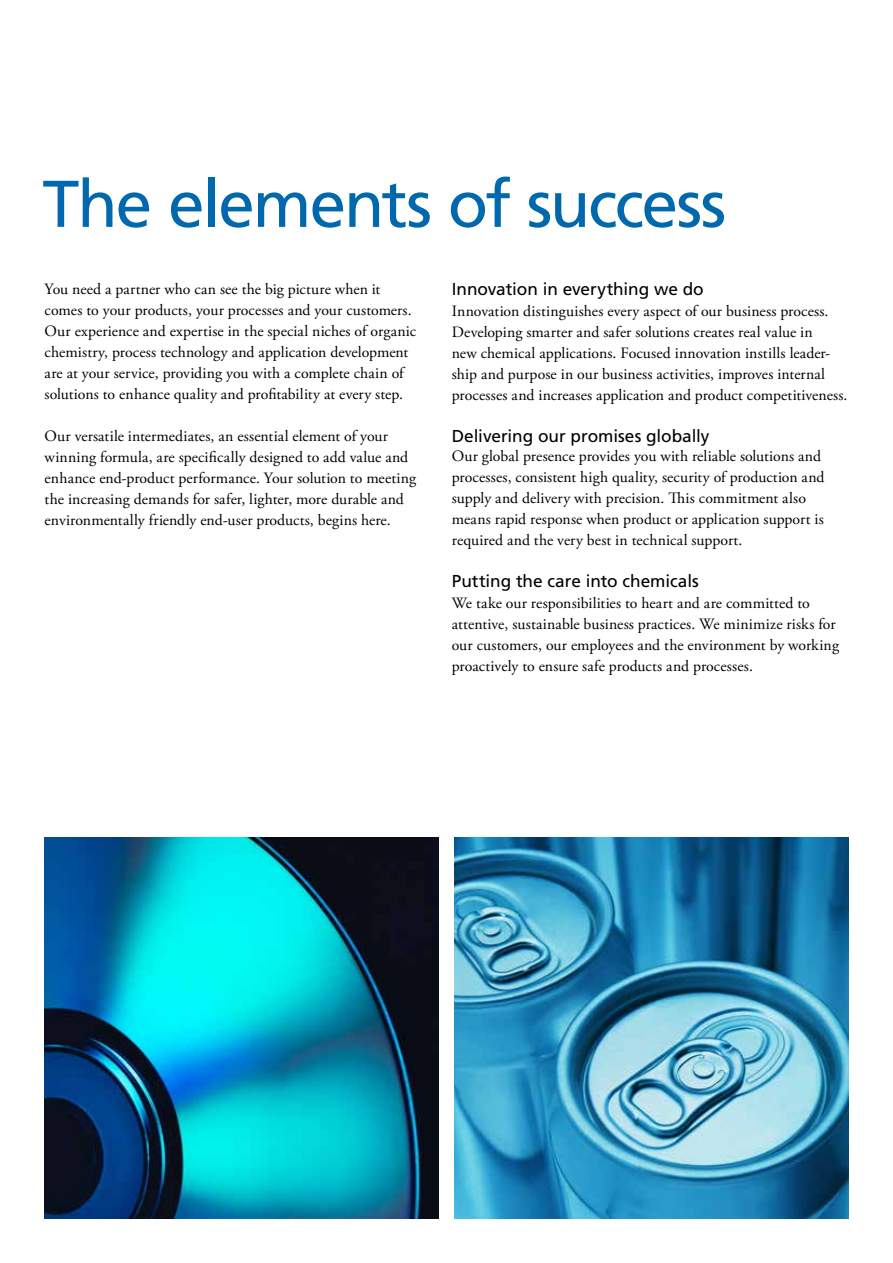
<style>
.page{position:relative;width:893px;height:1263px;background:#fff}
.page>*{position:absolute;margin:0;border:0;box-sizing:border-box;transform-origin:0 0}
.t1{font:66px "Frutiger";letter-spacing:-.035em;color:#0068ad}
.t2{font:17.25px "Frutiger";letter-spacing:-.005em;color:#000}
.t3{font:15.75px/21px "Adobe Garamond Pro";letter-spacing:.005em;color:#000}
</style>
<div class="page">
<img style="left:45px;top:838px;width:393px;height:380px">
<img style="left:454px;top:838px;width:394px;height:380px">
<h1 class="t1" style="left:43px;top:165px;width:685px">The elements of success</h1>
<p class="t3" style="left:45px;top:279px;width:373px">You need a partner who can see the big picture when it comes to your products, your processes and your customers.<br>Our experience and expertise in the special niches of organic chemistry, process technology and application development are at your service, providing you with a complete chain of solutions to enhance quality and profitability at every step.</p>
<p class="t3" style="left:45px;top:426px;width:373px">Our versatile intermediates, an essential element of your winning formula, are specifically designed to add value and enhance end-product performance. Your solution to meeting the increasing demands for safer, lighter, more durable and environmentally friendly end-user products, begins here.</p>
<p class="t2" style="left:452px;top:279px;width:254px">Innovation in everything we do</p>
<p class="t3" style="left:452px;top:301px;width:397px">Innovation distinguishes every aspect of our business process.<br>Developing smarter and safer solutions creates real value in<br>new chemical applications. Focused innovation instills leader&shy;ship and purpose in our business activities, improves internal processes and increases application and product competitiveness.</p>
<p class="t2" style="left:452px;top:426px;width:259px">Delivering our promises globally</p>
<p class="t3" style="left:452px;top:446px;width:374px">Our global presence provides you with reliable solutions and processes, consistent high quality, security of production and supply and delivery with precision. This commitment also means rapid response when product or application support is required and the very best in technical support.</p>
<p class="t2" style="left:452px;top:571px;width:249px">Putting the care into chemicals</p>
<p class="t3" style="left:452px;top:593px;width:389px">We take our responsibilities to heart and are committed to attentive, sustainable business practices. We minimize risks for our customers, our employees and the environment by working proactively to ensure safe products and processes.</p>
</div>
